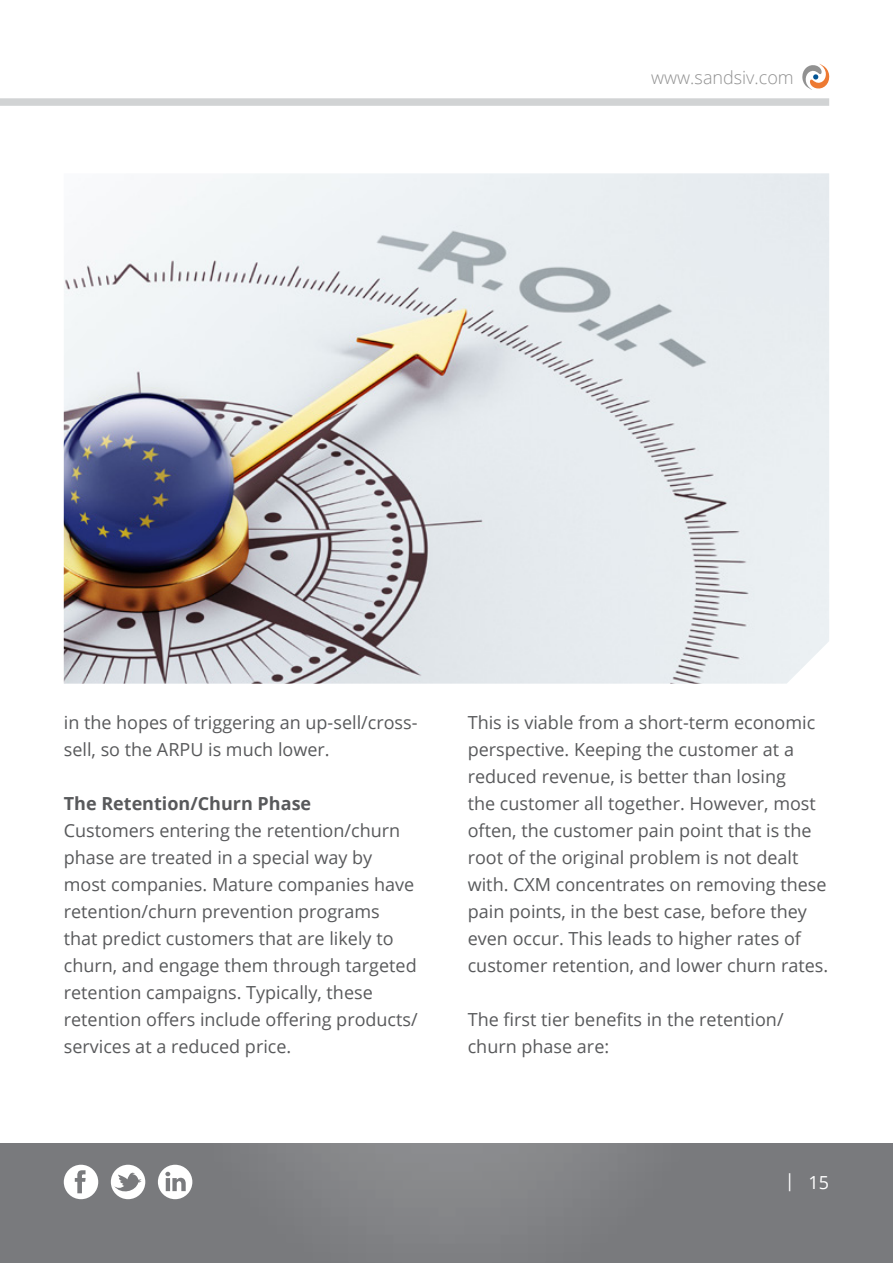
<style>
.page{position:relative;width:893px;height:1263px;background:#fff}
.page>*{position:absolute;margin:0;border:0;box-sizing:border-box;transform-origin:0 0}
.t1{font:18px/27px "Open Sans";color:#58595b}
.t2{font:700 18px "Open Sans";color:#58595b}
.t3{font:300 18px "Open Sans";color:#919191}
.t4{font:18px "Open Sans";color:#fff}
</style>
<div class="page">
<svg style="left:802px;top:63px;width:28px;height:27px"></svg>
<div style="left:0;top:98px;width:829px;height:8px;background:#d1d3d4"></div>
<div style="left:0;top:1143px;width:893px;height:120px;background:#797a7d"></div>
<svg style="left:192px;top:1143px;width:408px;height:83px;fill:#838487"></svg>
<svg style="left:64px;top:1165px;width:34px;height:34px"></svg>
<svg style="left:111px;top:1165px;width:34px;height:34px"></svg>
<svg style="left:158px;top:1165px;width:34px;height:34px"></svg>
<img style="left:64px;top:173px;width:765px;height:511px">
<p class="t3" style="left:651px;top:65px;width:144px">www.sandsiv.com</p>
<p class="t1" style="left:64px;top:709px;width:355px">in the hopes of triggering an up-sell/cross&shy;sell, so the ARPU is much lower.</p>
<p class="t2" style="left:64px;top:791px;width:249px">The Retention/Churn Phase</p>
<p class="t1" style="left:64px;top:817px;width:355px">Customers entering the retention/churn phase are treated in a special way by most companies. Mature companies have retention/churn prevention programs that predict customers that are likely to churn, and engage them through targeted retention campaigns. Typically, these retention offers include offering products/ services at a reduced price.</p>
<p class="t1" style="left:468px;top:709px;width:362px">This is viable from a short-term economic perspective. Keeping the customer at a reduced revenue, is better than losing<br>the customer all together. However, most often, the customer pain point that is the root of the original problem is not dealt with. CXM concentrates on removing these pain points, in the best case, before they even occur. This leads to higher rates of customer retention, and lower churn rates.</p>
<p class="t1" style="left:468px;top:1006px;width:317px">The first tier benefits in the retention/ churn phase are:</p>
<p class="t4" style="left:785px;top:1170px;width:46px">| 15</p>
</div>
